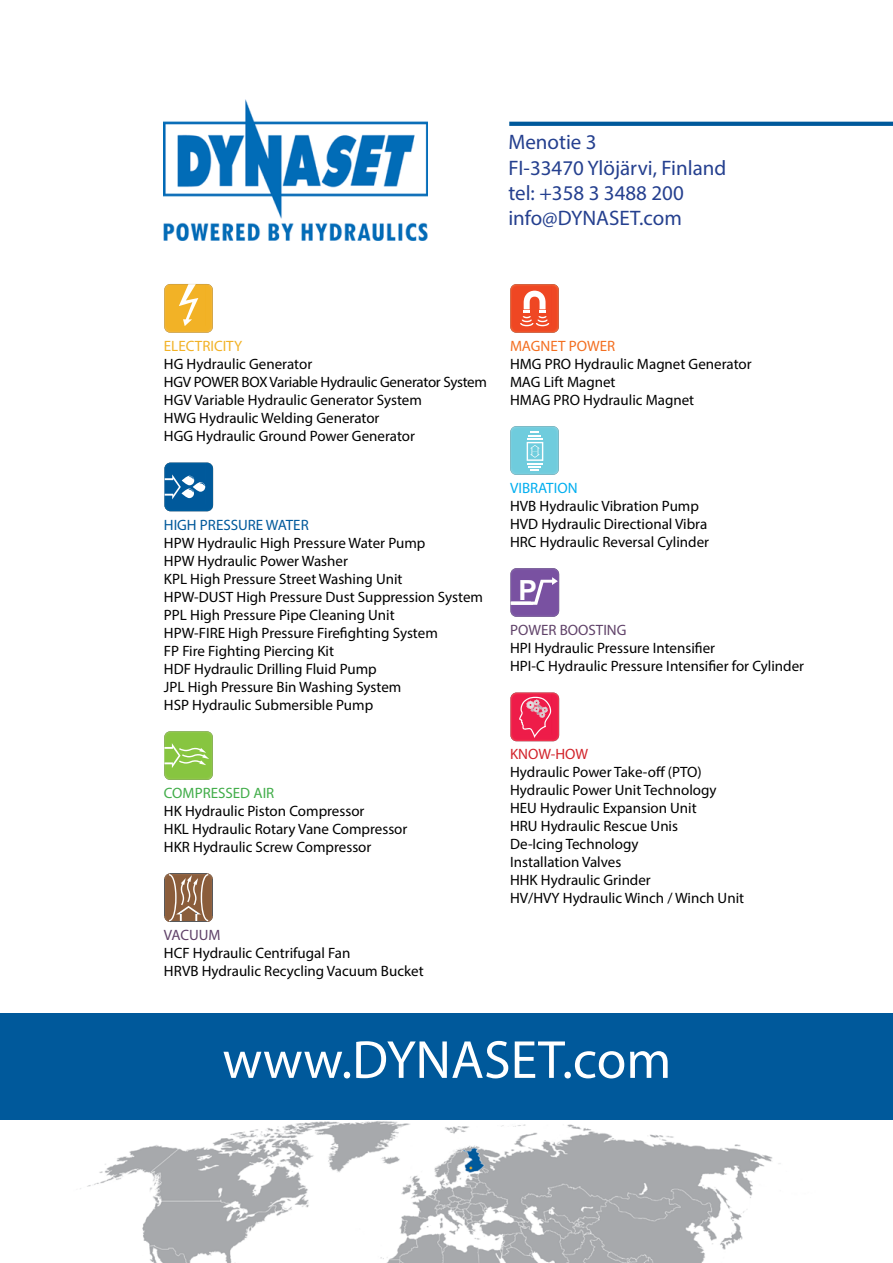
<style>
.page{position:relative;width:893px;height:1263px;background:#fff}
.page>*{position:absolute;margin:0;border:0;box-sizing:border-box;transform-origin:0 0}
.t1{font:54px "Myriad Pro";color:#fff}
.t2{font:700 27.9px "Arial";color:#fff}
.t3{font:21px/25.2px "Myriad Pro";color:#25408f}
.t4{font:15px/18px "Myriad Pro";color:#000}
.t5{font:15px "Myriad Pro";color:#604269}
.t6{font:15px "Myriad Pro";color:#00599b}
.t7{font:15px "Myriad Pro";color:#41ad49}
.t8{font:15px "Myriad Pro";color:#f2b226}
.t9{font:15px "Myriad Pro";color:#f36f21}
.t10{font:15px "Myriad Pro";color:#00aeef}
.t11{font:15px "Myriad Pro";color:#d2232a}
</style>
<div class="page">
<svg style="left:164px;top:284px;width:49px;height:49px;background:#f1ba43"></svg>
<svg style="left:164px;top:463px;width:49px;height:48px;background:#2571a9"></svg>
<svg style="left:164px;top:731px;width:49px;height:49px;background:#93c955"></svg>
<hr style="left:213px;top:879px;width:1px;height:37px;background:#58595b">
<svg style="left:164px;top:873px;width:49px;height:49px;background:#99765c"></svg>
<hr style="left:170px;top:922px;width:37px;height:1px;background:#58595b">
<svg style="left:510px;top:284px;width:49px;height:49px;background:#ef694b"></svg>
<svg style="left:510px;top:426px;width:49px;height:49px;background:#83d1df"></svg>
<svg style="left:510px;top:568px;width:49px;height:49px;background:#8765aa"></svg>
<svg style="left:510px;top:692px;width:49px;height:49px;background:#ec3d62"></svg>
<div style="left:0;top:1013px;width:893px;height:105px;background:#00599b"></div>
<img style="left:80px;top:1121px;width:701px;height:142px">
<svg style="left:509px;top:122px;width:384px;height:4px;background:#055c9d"></svg>
<img style="left:164px;top:99px;width:263px;height:141px">
<h3 class="t3" style="left:508px;top:129px;width:219px">Menotie 3<br>FI-33470 Ylöjärvi, Finland tel: +358 3 3488 200 info@DYNASET.com</h3>
<p class="t8" style="left:164px;top:337px;width:80px">ELECTRICITY</p>
<p class="t4" style="left:164px;top:355px;width:325px">HG Hydraulic Generator<br>HGV POWER BOX Variable Hydraulic Generator System HGV Variable Hydraulic Generator System<br>HWG Hydraulic Welding Generator<br>HGG Hydraulic Ground Power Generator</p>
<p class="t6" style="left:164px;top:516px;width:146px">HIGH PRESSURE WATER</p>
<p class="t4" style="left:164px;top:534px;width:321px">HPW Hydraulic High Pressure Water Pump<br>HPW Hydraulic Power Washer<br>KPL High Pressure Street Washing Unit<br>HPW-DUST High Pressure Dust Suppression System PPL High Pressure Pipe Cleaning Unit<br>HPW-FIRE High Pressure Firefighting System<br>FP Fire Fighting Piercing Kit<br>HDF Hydraulic Drilling Fluid Pump<br>JPL High Pressure Bin Washing System<br>HSP Hydraulic Submersible Pump</p>
<p class="t7" style="left:164px;top:784px;width:112px">COMPRESSED AIR</p>
<p class="t4" style="left:164px;top:802px;width:245px">HK Hydraulic Piston Compressor<br>HKL Hydraulic Rotary Vane Compressor<br>HKR Hydraulic Screw Compressor</p>
<p class="t5" style="left:164px;top:926px;width:58px">VACUUM</p>
<p class="t4" style="left:164px;top:944px;width:261px">HCF Hydraulic Centrifugal Fan<br>HRVB Hydraulic Recycling Vacuum Bucket</p>
<p class="t9" style="left:510px;top:337px;width:107px">MAGNET POWER</p>
<p class="t4" style="left:510px;top:355px;width:243px">HMG PRO Hydraulic Magnet Generator<br>MAG Lift Magnet<br>HMAG PRO Hydraulic Magnet</p>
<p class="t10" style="left:510px;top:479px;width:69px">VIBRATION</p>
<p class="t4" style="left:510px;top:497px;width:201px">HVB Hydraulic Vibration Pump<br>HVD Hydraulic Directional Vibra<br>HRC Hydraulic Reversal Cylinder</p>
<h2 class="t2" style="left:518px;top:571px;width:20px">P</h2>
<p class="t5" style="left:510px;top:621px;width:118px">POWER BOOSTING</p>
<p class="t4" style="left:510px;top:639px;width:296px">HPI Hydraulic Pressure Intensifier<br>HPI-C Hydraulic Pressure Intensifier for Cylinder</p>
<p class="t11" style="left:510px;top:745px;width:80px">KNOW-HOW</p>
<p class="t4" style="left:510px;top:763px;width:236px">Hydraulic Power Take-off (PTO)<br>Hydraulic Power Unit Technology<br>HEU Hydraulic Expansion Unit<br>HRU Hydraulic Rescue Unis<br>De-Icing Technology<br>Installation Valves<br>HHK Hydraulic Grinder<br>HV/HVY Hydraulic Winch / Winch Unit</p>
<h1 class="t1" style="left:223px;top:1026px;width:450px">www.DYNASET.com</h1>
</div>
